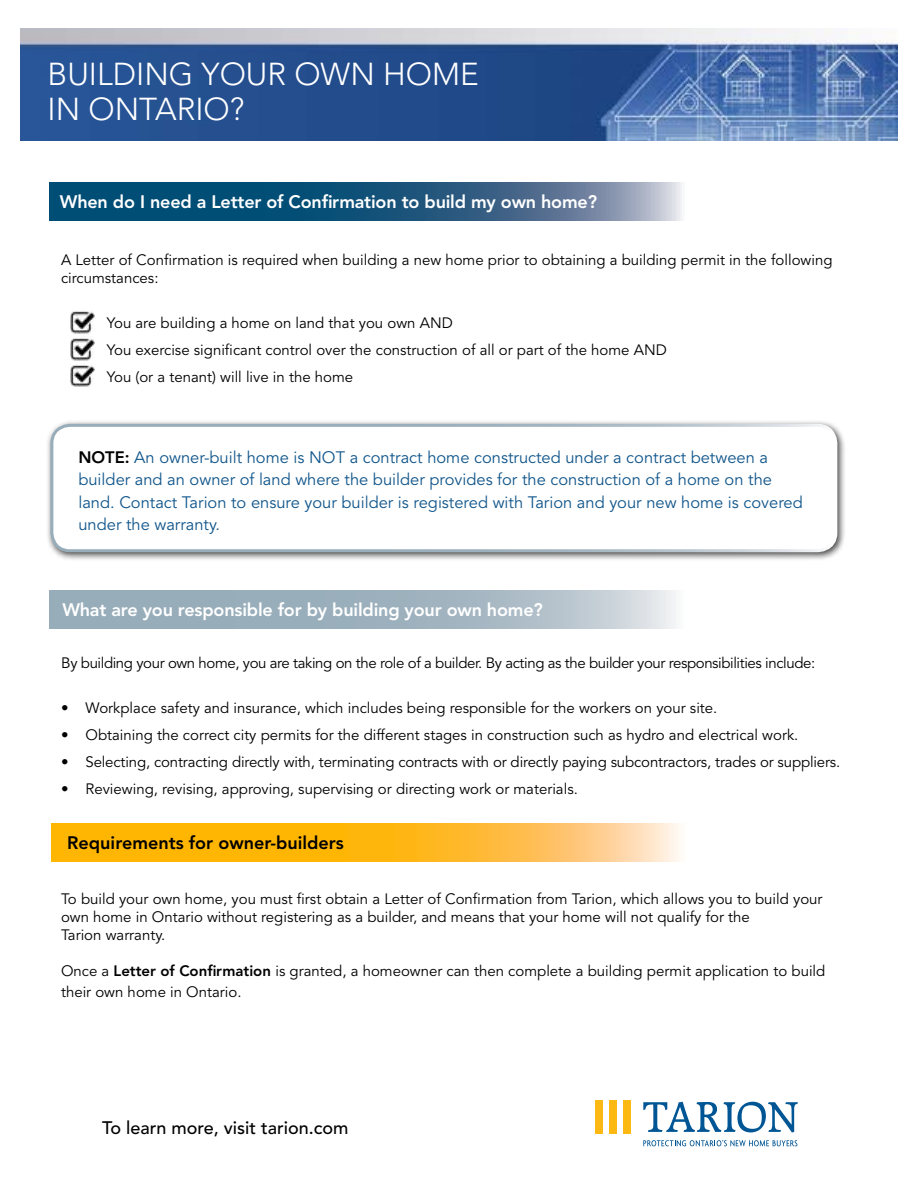
<style>
.page{position:relative;width:918px;height:1188px;background:#fff}
.page>*{position:absolute;margin:0;border:0;box-sizing:border-box;transform-origin:0 0}
.t1{font:300 31.5px/34.5px "Avenir LT Std";color:#fff}
.t2{font:800 18px "Avenir LT Std";letter-spacing:-.01em;color:#fff}
.t3{font:800 18px "Avenir LT Std";color:#000}
.t4{font:500 18px "Avenir LT Std";color:#000}
.t5{font:16.5px/22.5px "Avenir LT Std";color:#11568b}
.t6{font:15px/18px "Avenir LT Std";color:#000}
.t7{font:15px "Avenir LT Std";letter-spacing:-.025em;color:#000}
.s1{font-weight:800;color:#000}
.s2{font-weight:800}
</style>
<div class="page">
<svg style="left:643px;top:1140px;width:154px;height:6px"></svg>
<div style="left:596px;top:1100px;width:7px;height:34px;background:#fdb913"></div>
<div style="left:609px;top:1100px;width:8px;height:34px;background:#fdb913"></div>
<div style="left:623px;top:1100px;width:8px;height:34px;background:#fdb913"></div>
<svg style="left:643px;top:1102px;width:155px;height:31px"></svg>
<img style="left:21px;top:29px;width:876px;height:111px">
<svg style="left:49px;top:182px;width:633px;height:38px;background:#2d6286"></svg>
<svg style="left:49px;top:591px;width:628px;height:37px;background:#a7b8c3"></svg>
<svg style="left:51px;top:823px;width:630px;height:38px;background:#ffbd2f"></svg>
<img style="left:70px;top:311px;width:25px;height:23px">
<img style="left:70px;top:338px;width:25px;height:49px">
<div style="left:46px;top:419px;width:801px;height:143px;background:#000;opacity:.75"></div>
<div style="left:52px;top:425px;width:784px;height:126px;background:#fff;border-radius:18px"></div>
<div style="left:50px;top:424px;width:787px;height:128px;border:3px solid #fff;border-radius:18px"></div>
<h1 class="t1" style="left:48px;top:58px;width:433px">BUILDING YOUR OWN HOME<br>IN ONTARIO?</h1>
<p class="t2" style="left:60px;top:191px;width:539px">When do I need a Letter of Confirmation to build my own home?</p>
<p class="t6" style="left:61px;top:251px;width:773px">A Letter of Confirmation is required when building a new home prior to obtaining a building permit in the following circumstances:</p>
<p class="t6" style="left:107px;top:310px;width:561px;line-height:27px">You are building a home on land that you own AND<br>You exercise significant control over the construction of all or part of the home AND<br>You (or a tenant) will live in the home</p>
<p class="t5" style="left:78px;top:446px;width:726px"><span class="s1">NOTE:</span> An owner-built home is NOT a contract home constructed under a contract between a builder and an owner of land where the builder provides for the construction of a home on the land. Contact Tarion to ensure your builder is registered with Tarion and your new home is covered under the warranty.</p>
<p class="t2" style="left:62px;top:599px;width:482px">What are you responsible for by building your own home?</p>
<p class="t7" style="left:61px;top:654px;width:755px">By building your own home, you are taking on the role of a builder. By acting as the builder your responsibilities include:</p>
<p class="t6" style="left:61px;top:699px;width:658px">• Workplace safety and insurance, which includes being responsible for the workers on your site.</p>
<p class="t6" style="left:61px;top:726px;width:739px">• Obtaining the correct city permits for the different stages in construction such as hydro and electrical work.</p>
<p class="t6" style="left:61px;top:753px;width:781px">• Selecting, contracting directly with, terminating contracts with or directly paying subcontractors, trades or suppliers.</p>
<p class="t6" style="left:61px;top:780px;width:518px">• Reviewing, revising, approving, supervising or directing work or materials.</p>
<p class="t3" style="left:67px;top:832px;width:278px">Requirements for owner-builders</p>
<p class="t6" style="left:61px;top:890px;width:763px">To build your own home, you must first obtain a Letter of Confirmation from Tarion, which allows you to build your own home in Ontario without registering as a builder, and means that your home will not qualify for the<br>Tarion warranty.</p>
<p class="t6" style="left:61px;top:960px;width:766px;line-height:21.6px">Once a <span class="s2">Letter of Confirmation</span> is granted, a homeowner can then complete a building permit application to build their own home in Ontario.</p>
<p class="t4" style="left:102px;top:1117px;width:248px">To learn more, visit tarion.com</p>
</div>
